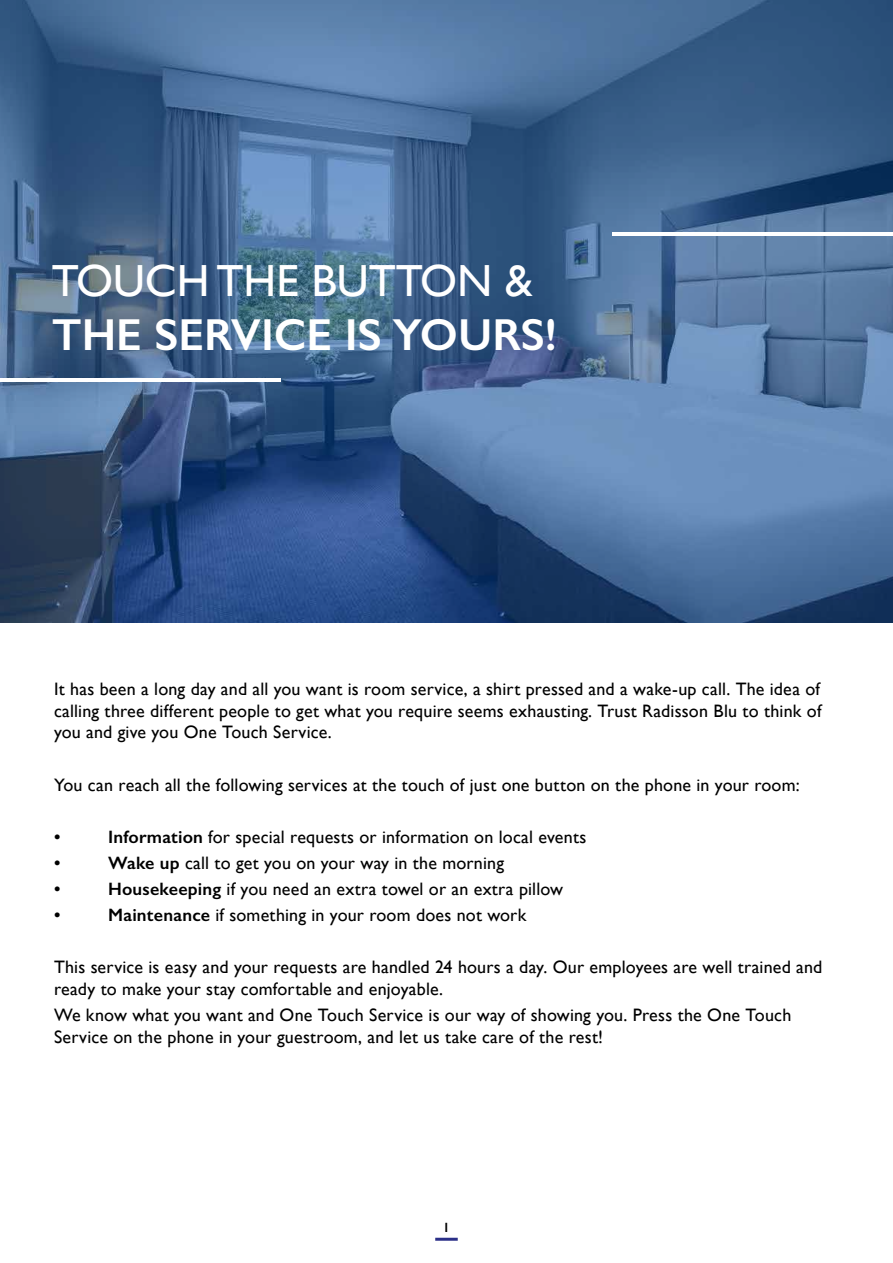
<style>
.page{position:relative;width:893px;height:1263px;background:#fff}
.page>*{position:absolute;margin:0;border:0;box-sizing:border-box;transform-origin:0 0}
.t1{font:600 45px "Gill Sans";color:#fff}
.t2{font:45px "Gill Sans";color:#fff}
.t3{font:18px/21.6px "Gill Sans";letter-spacing:.01em;color:#000}
.t4{font:600 18px "Gill Sans";color:#000}
.t5{font:600 13.5px "Gill Sans";color:#000}
.s1{font-weight:600}
</style>
<div class="page">
<svg style="left:0;top:0;width:893px;height:622px;background:#446792"></svg>
<hr style="left:435px;top:1238px;width:23px;height:3px;background:#2b3088">
<hr style="left:0;top:378px;width:281px;height:3px;background:#fff">
<hr style="left:612px;top:232px;width:281px;height:4px;background:#fff">
<h1 class="t2" style="left:52px;top:254px;width:483px">TOUCH THE BUTTON &amp;</h1>
<h1 class="t1" style="left:52px;top:308px;width:507px">THE SERVICE IS YOURS!</h1>
<p class="t3" style="left:54px;top:678px;width:769px;text-align:justify">It has been a long day and all you want is room service, a shirt pressed and a wake-up call. The idea of calling three different people to get what you require seems exhausting. Trust Radisson Blu to think of you and give you One Touch Service.</p>
<p class="t3" style="left:54px;top:773px;width:747px">You can reach all the following services at the touch of just one button on the phone in your room:</p>
<p class="t4" style="left:54px;top:826px;width:8px">•</p>
<p class="t3" style="left:108px;top:826px;width:480px"><span class="s1">Information</span> for special requests or information on local events</p>
<p class="t4" style="left:54px;top:852px;width:8px">•</p>
<p class="t3" style="left:108px;top:852px;width:398px"><span class="s1">Wake up</span> call to get you on your way in the morning</p>
<p class="t4" style="left:54px;top:878px;width:8px">•</p>
<p class="t3" style="left:108px;top:878px;width:457px"><span class="s1">Housekeeping</span> if you need an extra towel or an extra pillow</p>
<p class="t4" style="left:54px;top:904px;width:8px">•</p>
<p class="t3" style="left:108px;top:904px;width:420px"><span class="s1">Maintenance</span> if something in your room does not work</p>
<p class="t3" style="left:54px;top:956px;width:770px">This service is easy and your requests are handled 24 hours a day. Our employees are well trained and ready to make your stay comfortable and enjoyable.</p>
<p class="t3" style="left:54px;top:1004px;width:739px">We know what you want and One Touch Service is our way of showing you. Press the One Touch<br>Service on the phone in your guestroom, and let us take care of the rest!</p>
<p class="t5" style="left:443px;top:1219px;width:9px">1</p>
</div>
